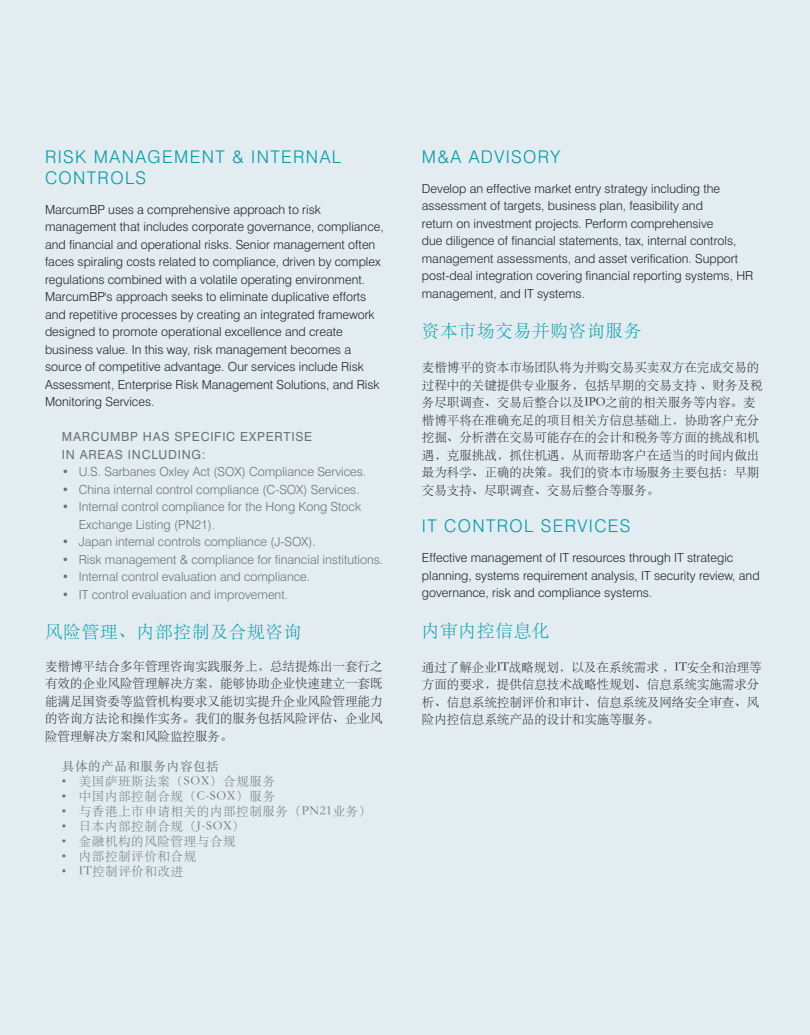
<style>
.page{position:relative;width:810px;height:1035px;background:#e2ecf1}
.page>*{position:absolute;margin:0;border:0;box-sizing:border-box;transform-origin:0 0}
.t1{font:300 17.5px/21px "Swiss 721 BT";letter-spacing:.08em;color:#009ba7}
.t2{font:17.5px "ST Songti SC Light";letter-spacing:.05em;color:#009ba7}
.t3{font:300 12.5px/17.5px "Swiss 721 BT";color:#202529}
.t4{font:12.5px/17.5px "ST Songti SC Light";color:#202529}
.t5{font:300 12.5px/17.5px "Swiss 721 BT";color:#6a737b}
.t6{font:12.5px "ST Songti SC Light";letter-spacing:.05em;color:#6a737b}
.t7{font:12.5px/17.5px "Swiss 721 BT";letter-spacing:.06em;color:#6a737b}
.t8{font:12.5px "ST Songti SC Regular";letter-spacing:.05em;color:#6a737b}
</style>
<div class="page">
<h1 class="t1" style="left:45px;top:146px;width:297px">RISK MANAGEMENT &amp; INTERNAL<br>CONTROLS</h1>
<p class="t3" style="left:45px;top:200px;width:340px">MarcumBP uses a comprehensive approach to risk management that includes corporate governance, compliance, and financial and operational risks. Senior management often faces spiraling costs related to compliance, driven by complex regulations combined with a volatile operating environment.<br>MarcumBP's approach seeks to eliminate duplicative efforts and repetitive processes by creating an integrated framework designed to promote operational excellence and create business value. In this way, risk management becomes a source of competitive advantage. Our services include Risk Assessment, Enterprise Risk Management Solutions, and Risk Monitoring Services.</p>
<p class="t7" style="left:62px;top:428px;width:252px">MARCUMBP HAS SPECIFIC EXPERTISE<br>IN AREAS INCLUDING:</p>
<p class="t5" style="left:62px;top:463px;width:306px">• U.S. Sarbanes Oxley Act (SOX) Compliance Services.</p>
<p class="t5" style="left:62px;top:480px;width:299px">• China internal control compliance (C-SOX) Services.</p>
<p class="t5" style="left:79px;top:498px;width:284px;text-indent:-17px">• Internal control compliance for the Hong Kong Stock<br>Exchange Listing (PN21).</p>
<p class="t5" style="left:62px;top:533px;width:256px">• Japan internal controls compliance (J-SOX).</p>
<p class="t5" style="left:62px;top:550px;width:323px">• Risk management &amp; compliance for financial institutions.</p>
<p class="t5" style="left:62px;top:568px;width:250px">• Internal control evaluation and compliance.</p>
<p class="t5" style="left:62px;top:585px;width:228px">• IT control evaluation and improvement.</p>
<h1 class="t2" style="left:45px;top:621px;width:258px">风险管理、内部控制及合规咨询</h1>
<p class="t4" style="left:45px;top:656px;width:339px;text-align:justify">麦楷博平结合多年管理咨询实践服务上，总结提炼出一套行之有效的企业风险管理解决方案，能够协助企业快速建立一套既能满足国资委等监管机构要求又能切实提升企业风险管理能力的咨询方法论和操作实务。我们的服务包括风险评估、企业风险管理解决方案和风险监控服务。</p>
<p class="t8" style="left:62px;top:758px;width:158px">具体的产品和服务内容包括</p>
<p class="t6" style="left:62px;top:773px;width:215px">• 美国萨班斯法案（SOX）合规服务</p>
<p class="t6" style="left:62px;top:788px;width:215px">• 中国内部控制合规（C-SOX）服务</p>
<p class="t6" style="left:62px;top:803px;width:311px">• 与香港上市申请相关的内部控制服务（PN21业务）</p>
<p class="t6" style="left:62px;top:818px;width:185px">• 日本内部控制合规（J-SOX）</p>
<p class="t6" style="left:62px;top:833px;width:175px">• 金融机构的风险管理与合规</p>
<p class="t6" style="left:62px;top:848px;width:136px">• 内部控制评价和合规</p>
<p class="t6" style="left:62px;top:863px;width:123px">• IT控制评价和改进</p>
<h1 class="t1" style="left:422px;top:146px;width:140px">M&amp;A ADVISORY</h1>
<p class="t3" style="left:422px;top:179px;width:333px">Develop an effective market entry strategy including the assessment of targets, business plan, feasibility and<br>return on investment projects. Perform comprehensive<br>due diligence of financial statements, tax, internal controls, management assessments, and asset verification. Support post-deal integration covering financial reporting systems, HR management, and IT systems.</p>
<h1 class="t2" style="left:422px;top:320px;width:221px">资本市场交易并购咨询服务</h1>
<p class="t4" style="left:422px;top:358px;width:342px">麦楷博平的资本市场团队将为并购交易买卖双方在完成交易的过程中的关键提供专业服务，包括早期的交易支持、财务及税务尽职调查、交易后整合以及IPO之前的相关服务等内容。麦楷博平将在准确充足的项目相关方信息基础上，协助客户充分挖掘、分析潜在交易可能存在的会计和税务等方面的挑战和机遇，克服挑战，抓住机遇，从而帮助客户在适当的时间内做出最为科学、正确的决策。我们的资本市场服务主要包括：早期交易支持、尽职调查、交易后整合等服务。</p>
<h1 class="t1" style="left:422px;top:515px;width:210px">IT CONTROL SERVICES</h1>
<p class="t3" style="left:422px;top:549px;width:339px">Effective management of IT resources through IT strategic planning, systems requirement analysis, IT security review, and governance, risk and compliance systems.</p>
<h1 class="t2" style="left:422px;top:619px;width:129px">内审内控信息化</h1>
<p class="t4" style="left:422px;top:657px;width:341px">通过了解企业IT战略规划，以及在系统需求，IT安全和治理等方面的要求，提供信息技术战略性规划、信息系统实施需求分析、信息系统控制评价和审计、信息系统及网络安全审查、风险内控信息系统产品的设计和实施等服务。</p>
</div>
